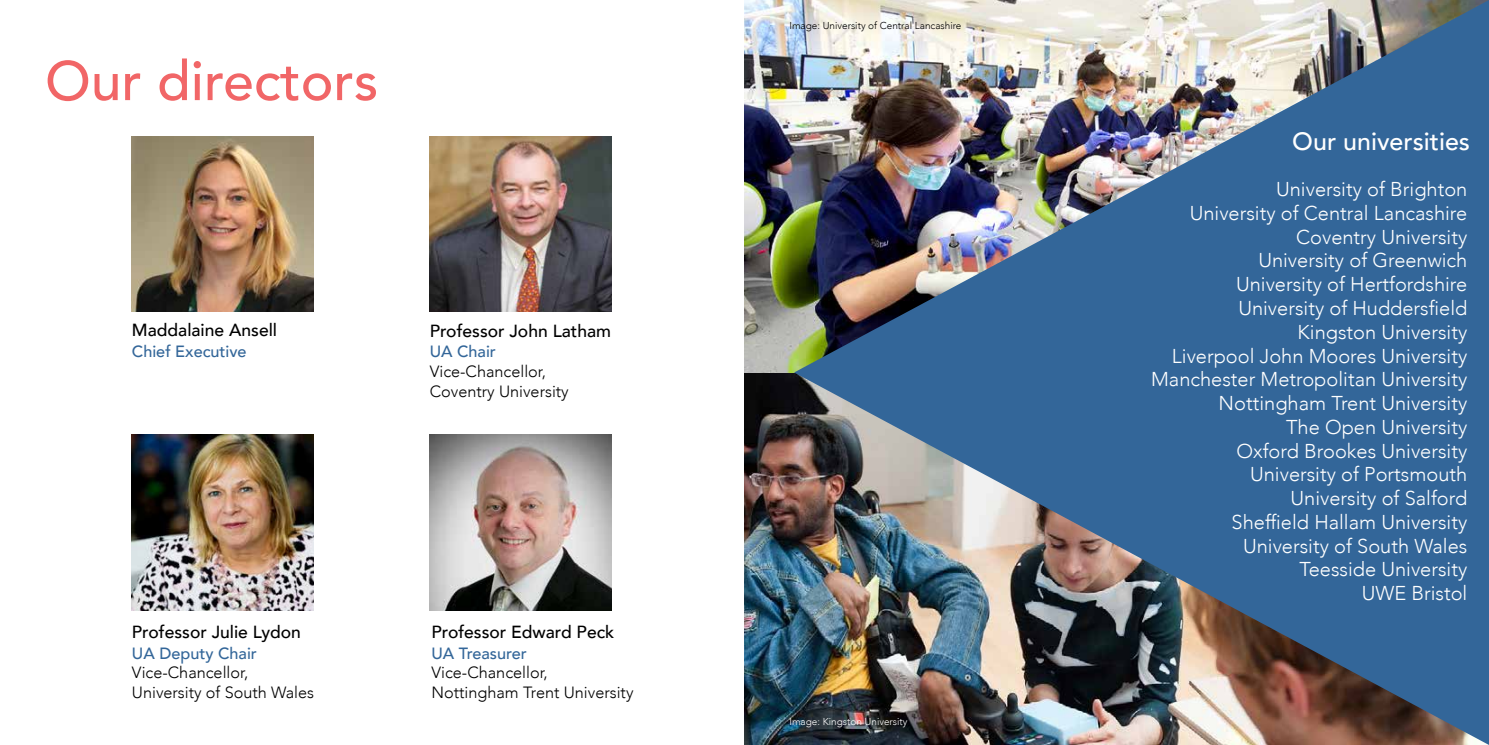
<style>
.page{position:relative;width:1489px;height:745px;background:#fff}
.page>*{position:absolute;margin:0;border:0;box-sizing:border-box;transform-origin:0 0}
.t1{font:500 55px "Avenir";color:#f16667}
.t2{font:500 25px "Avenir";color:#fff}
.t3{font:300 20px/23.8px "Avenir";color:#fff;text-align:right}
.t4{font:500 17.5px "Avenir";color:#000}
.t5{font:300 16.25px/19.5px "Avenir";color:#000}
.t6{font:500 16.25px "Avenir";color:#369}
.t7{font:300 10px "Avenir";color:#000}
.t8{font:300 10px "Avenir";color:#fff}
</style>
<div class="page">
<img style="left:744px;top:0;width:50px;height:744px">
<img style="left:132px;top:136px;width:182px;height:176px">
<img style="left:430px;top:136px;width:181px;height:176px">
<img style="left:430px;top:434px;width:181px;height:175px">
<img style="left:132px;top:434px;width:182px;height:175px">
<img style="left:794px;top:0;width:694px;height:744px">
<h1 class="t1" style="left:45px;top:33px;width:335px">Our directors</h1>
<p class="t4" style="left:132px;top:314px;width:147px">Maddalaine Ansell</p>
<p class="t6" style="left:132px;top:337px;width:116px">Chief Executive</p>
<p class="t4" style="left:430px;top:315px;width:183px">Professor John Latham</p>
<p class="t6" style="left:430px;top:337px;width:68px">UA Chair</p>
<p class="t5" style="left:430px;top:362px;width:141px">Vice-Chancellor,<br>Coventry University</p>
<p class="t4" style="left:132px;top:616px;width:170px">Professor Julie Lydon</p>
<p class="t6" style="left:132px;top:638px;width:126px">UA Deputy Chair</p>
<p class="t5" style="left:132px;top:662px;width:184px">Vice-Chancellor,<br>University of South Wales</p>
<p class="t4" style="left:431px;top:616px;width:184px">Professor Edward Peck</p>
<p class="t6" style="left:431px;top:638px;width:97px">UA Treasurer</p>
<p class="t5" style="left:431px;top:662px;width:203px">Vice-Chancellor,<br>Nottingham Trent University</p>
<p class="t7" style="left:789px;top:19px;width:173px">Image: University of Central Lancashire</p>
<p class="t8" style="left:789px;top:715px;width:119px">Image: Kingston University</p>
<p class="t2" style="left:1292px;top:120px;width:179px">Our universities</p>
<p class="t3" style="left:1151px;top:177px;width:318px">University of Brighton<br>University of Central Lancashire<br>Coventry University<br>University of Greenwich<br>University of Hertfordshire<br>University of Huddersfield<br>Kingston University<br>Liverpool John Moores University<br>Manchester Metropolitan University<br>Nottingham Trent University<br>The Open University<br>Oxford Brookes University<br>University of Portsmouth<br>University of Salford<br>Sheffield Hallam University<br>University of South Wales<br>Teesside University<br>UWE Bristol</p>
</div>
